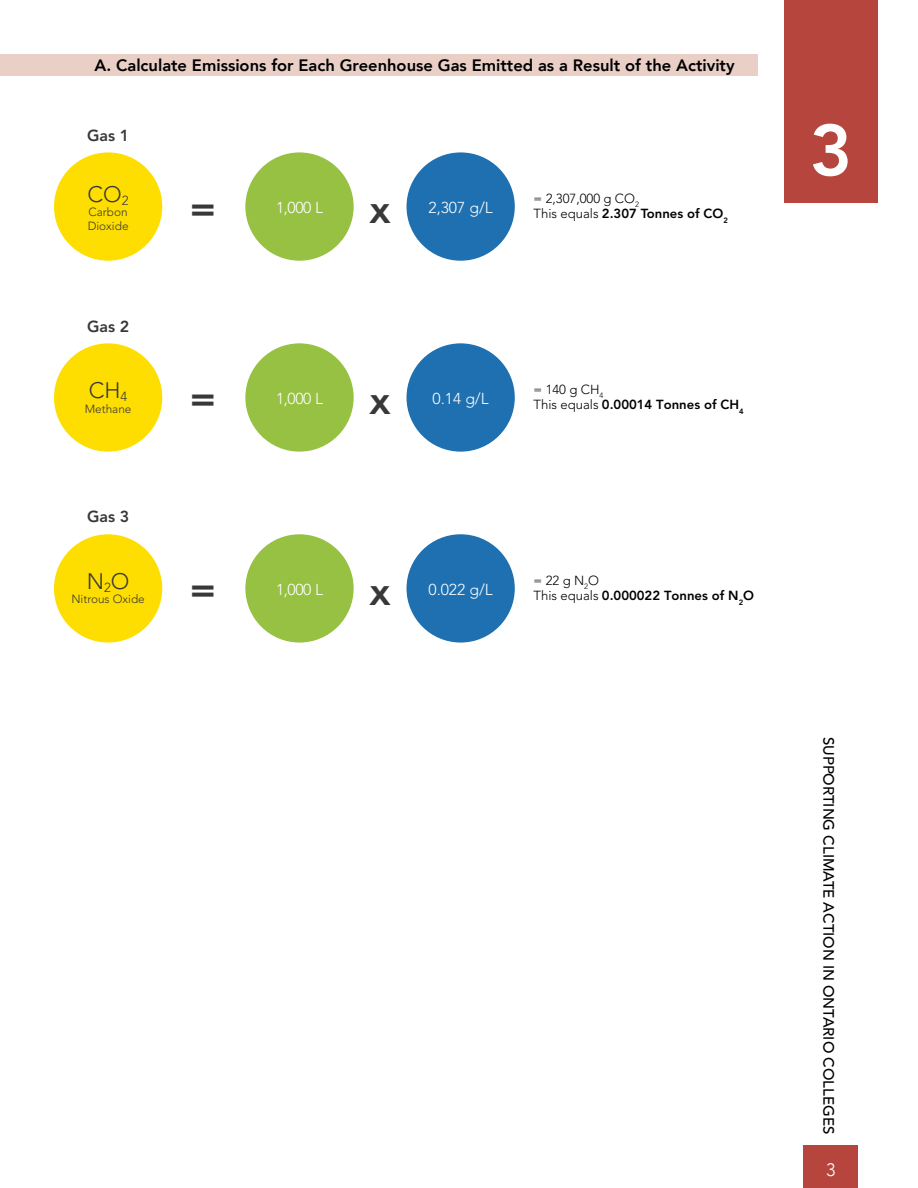
<style>
.page{position:relative;width:918px;height:1188px;background:#fff}
.page>*{position:absolute;margin:0;border:0;box-sizing:border-box;transform-origin:0 0}
.t1{font:800 72px "Avenir";color:#fff}
.t2{font:800 39.3px "Avenir";color:#383838}
.t3{font:300 22.2px "Avenir";color:#383838}
.t4{font:300 18px "Avenir";color:#fff}
.t5{font:800 16.5px "Avenir";color:#000}
.t6{font:800 15.9px "Avenir";color:#383838}
.t7{font:300 15.75px "Avenir";letter-spacing:-.025em;color:#fff}
.t8{font:500 15px "Avenir";color:#000}
.t9{font:300 13.05px/15.8px "Avenir";color:#000}
.t10{font:800 13.05px/15.8px "Avenir";color:#000}
.t11{font:300 11.85px/14.1px "Avenir";color:#383838}
.s1{font-weight:800}
.s2{font-weight:300}
</style>
<div class="page">
<div style="left:784px;top:0;width:94px;height:202px;background:#b6453d"></div>
<div style="left:804px;top:1146px;width:54px;height:42px;background:#b6453d"></div>
<div style="left:0;top:54px;width:757px;height:22px;background:#eacfc6"></div>
<div style="left:54px;top:152px;width:108px;height:109px;background:#fede00;border-radius:50%"></div>
<div style="left:245px;top:152px;width:109px;height:109px;background:#97c143;border-radius:50%"></div>
<div style="left:407px;top:152px;width:108px;height:109px;background:#1f70b0;border-radius:50%"></div>
<div style="left:54px;top:343px;width:108px;height:109px;background:#fede00;border-radius:50%"></div>
<div style="left:245px;top:343px;width:109px;height:109px;background:#97c143;border-radius:50%"></div>
<div style="left:407px;top:343px;width:108px;height:109px;background:#1f70b0;border-radius:50%"></div>
<div style="left:54px;top:534px;width:108px;height:109px;background:#fede00;border-radius:50%"></div>
<div style="left:245px;top:534px;width:109px;height:109px;background:#97c143;border-radius:50%"></div>
<div style="left:407px;top:534px;width:108px;height:109px;background:#1f70b0;border-radius:50%"></div>
<p class="t5" style="left:94px;top:52px;width:642px">A. Calculate Emissions for Each Greenhouse Gas Emitted as a Result of the Activity</p>
<p class="t6" style="left:87px;top:123px;width:44px">Gas 1</p>
<h3 class="t3" style="left:88px;top:181px;width:43px">CO<sub>2</sub></h3>
<p class="t11" style="left:88px;top:205px;width:42px">Carbon<br>Dioxide</p>
<h2 class="t2" style="left:190px;top:177px;width:28px">=</h2>
<p class="t7" style="left:276px;top:198px;width:48px">1,000 L</p>
<h2 class="t2" style="left:370px;top:179px;width:23px">x</h2>
<p class="t7" style="left:429px;top:198px;width:66px">2,307 g/L</p>
<p class="t9" style="left:534px;top:190px;width:196px">= 2,307,000 g CO<sub>2<br></sub>This equals <span class="s1">2.307 Tonnes of CO</span><sub>2</sub></p>
<p class="t6" style="left:87px;top:314px;width:44px">Gas 2</p>
<h3 class="t3" style="left:89px;top:378px;width:40px">CH<sub>4</sub></h3>
<p class="t11" style="left:85px;top:401px;width:48px">Methane</p>
<p class="t6" style="left:87px;top:505px;width:44px">Gas 3</p>
<h3 class="t3" style="left:87px;top:569px;width:44px">N<sub>2</sub>O</h3>
<p class="t11" style="left:71px;top:592px;width:75px">Nitrous Oxide</p>
<h2 class="t2" style="left:190px;top:368px;width:28px">=</h2>
<p class="t7" style="left:276px;top:389px;width:48px">1,000 L</p>
<h2 class="t2" style="left:370px;top:370px;width:23px">x</h2>
<p class="t7" style="left:433px;top:389px;width:58px">0.14 g/L</p>
<p class="t9" style="left:534px;top:381px;width:212px">= 140 g CH<sub>4<br></sub>This equals <span class="s1">0.00014 Tonnes of CH</span><sub>4</sub></p>
<h2 class="t2" style="left:190px;top:559px;width:28px">=</h2>
<p class="t7" style="left:276px;top:580px;width:48px">1,000 L</p>
<h2 class="t2" style="left:370px;top:560px;width:23px">x</h2>
<p class="t7" style="left:429px;top:580px;width:66px">0.022 g/L</p>
<p class="t10" style="left:534px;top:572px;width:222px"><span class="s2">= 22 g N</span><sub>2</sub><span class="s2">O<br>This equals</span> 0.000022 Tonnes of N<sub>2</sub>O</p>
<h1 class="t1" style="left:810px;top:94px;width:44px">3</h1>
<p class="t8" style="left:842px;top:737px;width:399px;rotate:90deg">SUPPORTING CLIMATE ACTION IN ONTARIO COLLEGES</p>
<h3 class="t4" style="left:826px;top:1159px;width:11px">3</h3>
</div>
